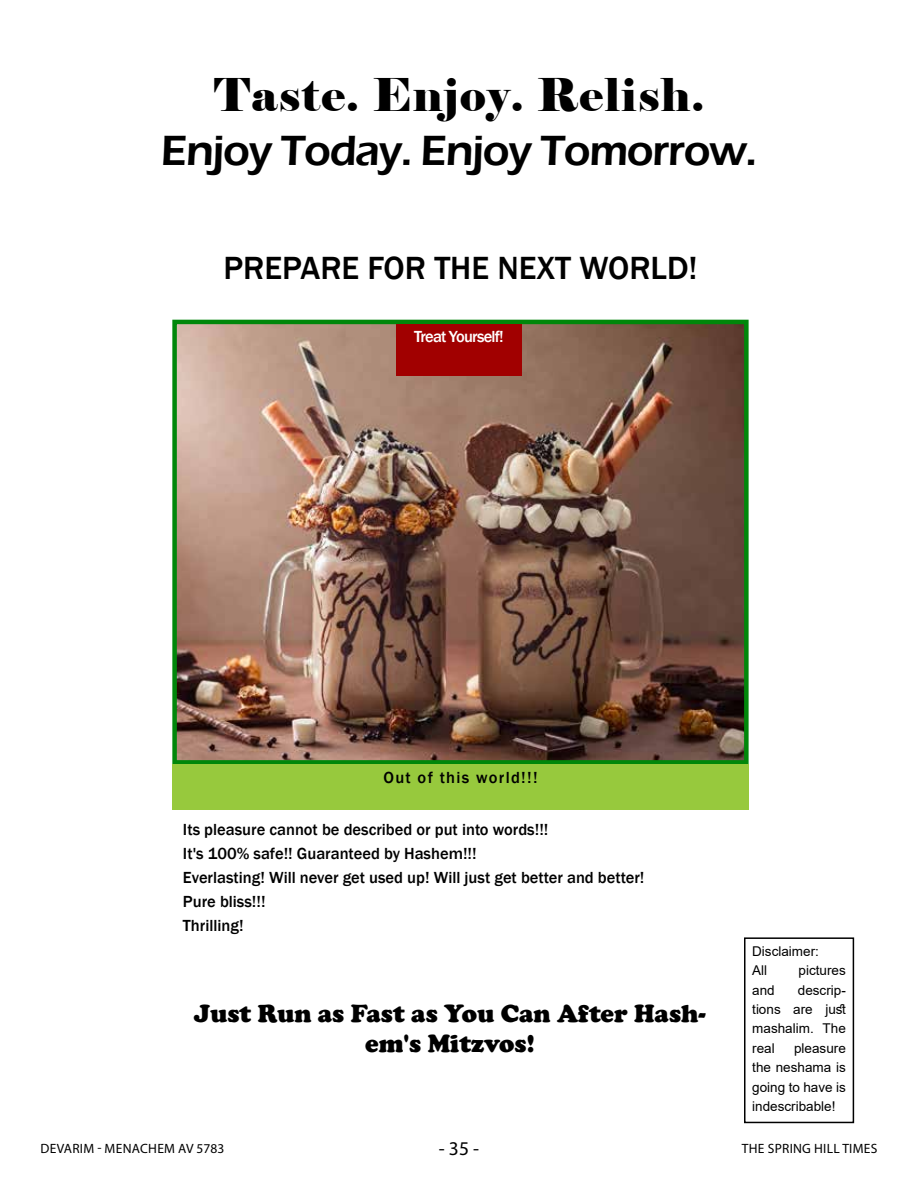
<style>
.page{position:relative;width:918px;height:1188px;background:#fff}
.page>*{position:absolute;margin:0;border:0;box-sizing:border-box;transform-origin:0 0}
.t1{font:45px "Elephant";letter-spacing:.03em;color:#000}
.t2{font:600 43.5px "Eras ITC";letter-spacing:-.03em;color:#000}
.t3{font:500 33px "Franklin Gothic";color:#000}
.t4{font:900 25.5px "Cooper";color:#000}
.t5{font:19.5px "Myriad Pro";color:#000}
.t6{font:500 16.5px/24px "Franklin Gothic";color:#000}
.t7{font:500 16.5px "Franklin Gothic";letter-spacing:.08em;color:#000}
.t8{font:500 16.5px "Franklin Gothic";letter-spacing:-.05em;color:#fff}
.t9{font:13.5px/19.5px "Arial";color:#000}
.t10{font:13.5px "Myriad Pro";letter-spacing:.02em;color:#000}
</style>
<div class="page">
<img style="left:177px;top:325px;width:567px;height:435px">
<div style="left:172px;top:320px;width:577px;height:445px;border:4px solid #00870a"></div>
<div style="left:396px;top:324px;width:126px;height:52px;background:#a10000"></div>
<div style="left:172px;top:765px;width:577px;height:45px;background:#97c93d"></div>
<div style="left:744px;top:937px;width:110px;height:186px;border:2px solid #000"></div>
<h1 class="t1" style="left:214px;top:67px;width:491px">Taste. Enjoy. Relish.</h1>
<h2 class="t2" style="left:161px;top:126px;width:598px">Enjoy Today. Enjoy Tomorrow.</h2>
<h3 class="t3" style="left:223px;top:247px;width:476px">PREPARE FOR THE NEXT WORLD!</h3>
<p class="t8" style="left:414px;top:327px;width:91px">Treat Yourself!</p>
<p class="t7" style="left:383px;top:767px;width:156px">Out of this world !!!</p>
<p class="t6" style="left:183px;top:818px;width:463px">Its pleasure cannot be described or put into words !!!<br>s'I t 100% safe!! Guaranteed by Hashem !!!<br>Everlasting! Will never get used up! Will just get better and better!<br>Pure bliss !!!<br>Thrilling!</p>
<h3 class="t4" style="left:194px;top:998px;width:513px">Just Run as Fast as You Can After Hash-</h3>
<p class="t10" style="left:41px;top:1140px;width:185px">DEVARIM - MENACHEM AV 5783</p>
<h3 class="t4" style="left:365px;top:1029px;width:171px">em s' Mitzvos!</h3>
<p class="t5" style="left:439px;top:1136px;width:42px">-35-</p>
<p class="t9" style="left:799px;top:941px;width:49px;text-indent:-46px">Disclaimer: pictures</p>
<p class="t9" style="left:752px;top:960px;width:16px">All</p>
<p class="t9" style="left:752px;top:980px;width:24px">and</p>
<p class="t9" style="left:752px;top:999px;width:30px">tions</p>
<p class="t9" style="left:798px;top:980px;width:50px">descrip-</p>
<p class="t9" style="left:793px;top:999px;width:21px">are</p>
<p class="t9" style="left:825px;top:999px;width:22px">just</p>
<p class="t9" style="left:794px;top:1019px;width:53px;text-indent:-42px">mashalim. pleasure</p>
<p class="t9" style="left:823px;top:1019px;width:25px">The</p>
<p class="t9" style="left:752px;top:1038px;width:95px">real<br>the neshama is going to have is indescribable!</p>
<p class="t10" style="left:742px;top:1140px;width:137px">THE SPRING HILL TIMES</p>
</div>
